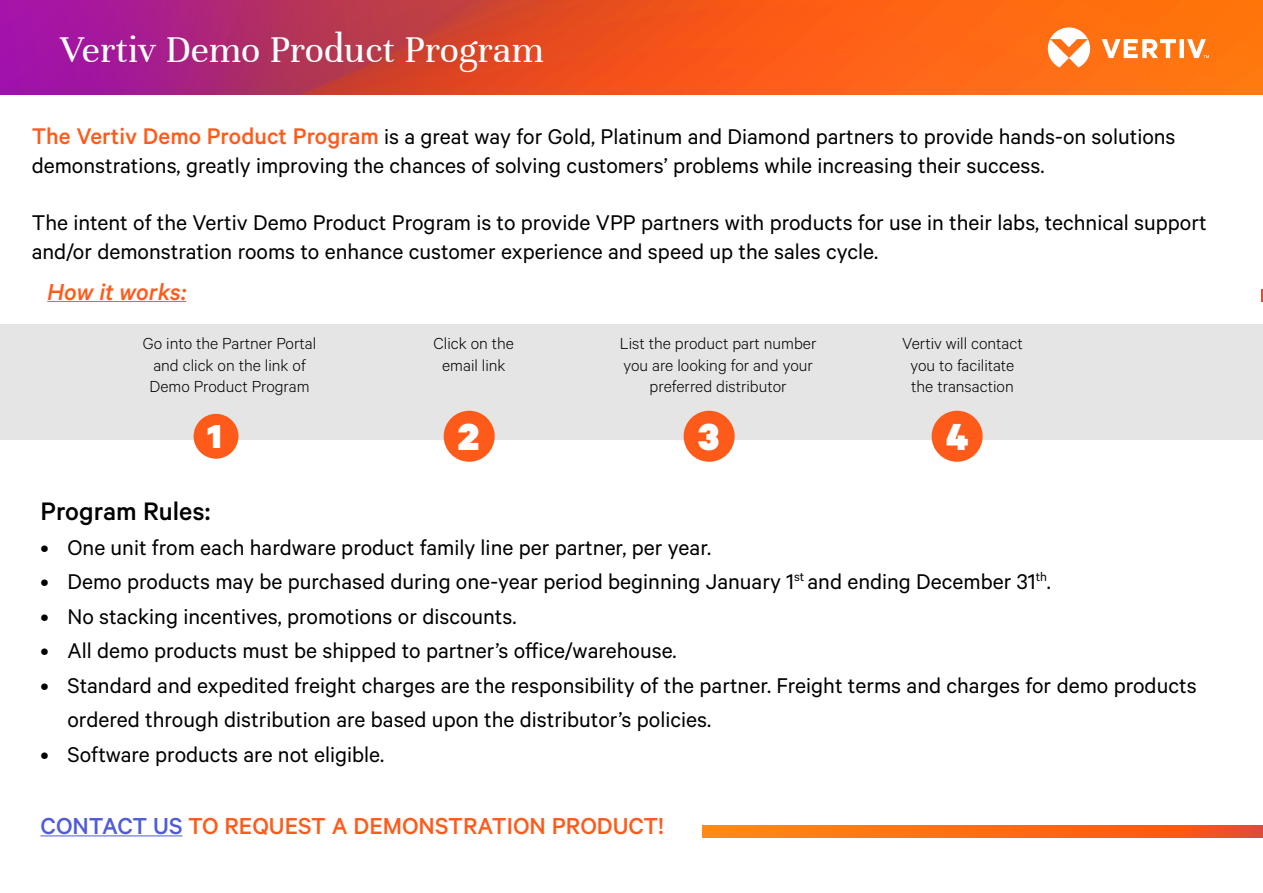
<style>
.page{position:relative;width:1263px;height:893px;background:#fff}
.page>*{position:absolute;margin:0;border:0;box-sizing:border-box;transform-origin:0 0}
.t1{font:900 42.45px "Calibre";color:#fff}
.t2{font:40.5px "Unna";color:#fff}
.t3{font:900 37.35px "Calibre";color:#fff}
.t4{font:500 28.5px "Calibre";color:#000}
.t5{font:500 25.95px "Calibre";color:#fe5b1b}
.t6{font:italic 500 25.95px "Calibre";color:#fe5b1b}
.t7{font:24px/28.8px "Calibre";color:#000}
.t8{font:300 18px/21.6px "Calibre";color:#000;text-align:center}
.s1{font-weight:500;font-size:25.5px;color:#fe5b1b}
.s2{color:#4f5cd6}
</style>
<div class="page">
<svg style="left:0;top:0;width:1262px;height:94px;background:#dc4a39"></svg>
<hr style="left:1262px;top:0;width:1px;height:94px;background:#ff770b">
<svg style="left:1048px;top:27px;width:161px;height:40px"></svg>
<svg style="left:1262px;top:289px;width:1px;height:13px"></svg>
<div style="left:0;top:324px;width:1263px;height:116px;background:#e5e5e5"></div>
<div style="left:194px;top:414px;width:44px;height:45px;background:#fe5b1b;border-radius:50%"></div>
<div style="left:444px;top:411px;width:51px;height:51px;background:#fe5b1b;border-radius:50%"></div>
<hr style="left:47px;top:301px;width:139px;height:1px;background:#fe5b1b">
<hr style="left:40px;top:835px;width:142px;height:1px;background:#4f5cd6">
<div style="left:684px;top:411px;width:51px;height:51px;background:#fe5b1b;border-radius:50%"></div>
<div style="left:931px;top:411px;width:52px;height:51px;background:#fe5b1b;border-radius:50%"></div>
<svg style="left:702px;top:825px;width:561px;height:12px;background:#fc6c16"></svg>
<h2 class="t2" style="left:60px;top:26px;width:485px">Vertiv Demo Product Program</h2>
<p class="t7" style="left:32px;top:121px;width:1145px"><span class="s1">The Vertiv Demo Product Program</span> is a great way for Gold, Platinum and Diamond partners to provide hands-on solutions demonstrations, greatly improving the chances of solving customers’ problems while increasing their success.</p>
<p class="t7" style="left:32px;top:208px;width:1176px">The intent of the Vertiv Demo Product Program is to provide VPP partners with products for use in their labs, technical support and/or demonstration rooms to enhance customer experience and speed up the sales cycle.</p>
<p class="t6" style="left:47px;top:276px;width:140px">How it works:</p>
<p class="t8" style="left:143px;top:332px;width:175px">Go into the Partner Portal and click on the link of<br>Demo Product Program</p>
<h3 class="t3" style="left:208px;top:413px;width:16px">1</h3>
<p class="t8" style="left:433px;top:332px;width:82px">Click on the email link</p>
<h1 class="t1" style="left:458px;top:410px;width:23px">2</h1>
<p class="t8" style="left:620px;top:332px;width:198px">List the product part number you are looking for and your preferred distributor</p>
<h1 class="t1" style="left:698px;top:410px;width:23px">3</h1>
<p class="t8" style="left:902px;top:332px;width:122px">Vertiv will contact you to facilitate the transaction</p>
<h1 class="t1" style="left:946px;top:410px;width:24px">4</h1>
<p class="t4" style="left:40px;top:495px;width:171px">Program Rules:</p>
<p class="t7" style="left:40px;top:532px;width:672px">• One unit from each hardware product family line per partner, per year.</p>
<p class="t7" style="left:40px;top:566px;width:1012px">• Demo products may be purchased during one-year period beginning January 1<sup>st</sup> and ending December 31<sup>th</sup>.</p>
<p class="t7" style="left:41px;top:601px;width:477px">• No stacking incentives, promotions or discounts.</p>
<p class="t7" style="left:41px;top:635px;width:638px">• All demo products must be shipped to partner’s office/warehouse.</p>
<p class="t7" style="left:68px;top:667px;width:1130px;line-height:34.5px;text-indent:-27px">• Standard and expedited freight charges are the responsibility of the partner. Freight terms and charges for demo products ordered through distribution are based upon the distributor’s policies.</p>
<p class="t7" style="left:41px;top:739px;width:345px">• Software products are not eligible.</p>
<p class="t5" style="left:40px;top:811px;width:625px"><span class="s2">CONTACT US</span> TO REQUEST A DEMONSTRATION PRODUCT!</p>
</div>
